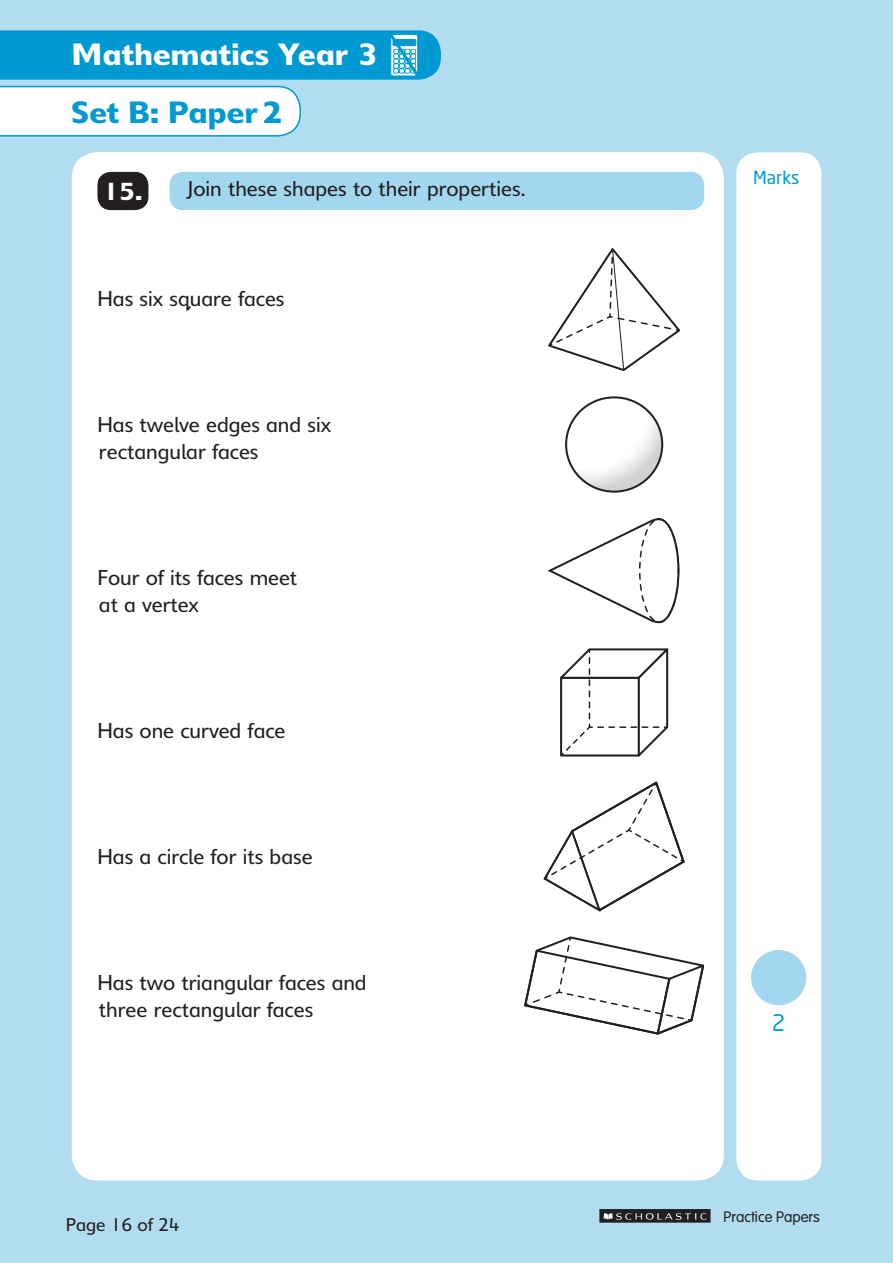
<style>
.page{position:relative;width:893px;height:1263px;background:#b2ddf1}
.page>*{position:absolute;margin:0;border:0;box-sizing:border-box;transform-origin:0 0}
.t1{font:600 30px "Delargo DT Infant";color:#fff}
.t2{font:600 30px "Delargo DT Infant";color:#0099d1}
.t3{font:22.5px "Neo Sans Std";color:#0099d1}
.t4{font:21px/27px "Delargo DT Infant";color:#231f20}
.t5{font:18px "Delargo DT Infant";color:#231f20}
.t6{font:18px "Neo Sans Std";color:#0099d1}
.t7{font:300 15px "VAG Rounded Std";color:#231f20}
.s1{font-weight:600;font-size:24px;color:#fff}
</style>
<div class="page">
<div style="left:736px;top:152px;width:85px;height:1028px;background:#fff;border-radius:21px"></div>
<div style="left:72px;top:152px;width:652px;height:1028px;background:#fff;border-radius:26px"></div>
<div style="left:599px;top:1209px;width:112px;height:13px;background:#231f20"></div>
<svg style="left:603px;top:1213px;width:103px;height:7px"></svg>
<svg style="left:0;top:30px;width:441px;height:107px"></svg>
<svg style="left:543px;top:781px;width:142px;height:131px"></svg>
<svg style="left:560px;top:648px;width:109px;height:109px"></svg>
<svg style="left:547px;top:518px;width:133px;height:106px"></svg>
<svg style="left:524px;top:936px;width:181px;height:99px"></svg>
<svg style="left:566px;top:397px;width:96px;height:95px"></svg>
<div style="left:565px;top:396px;width:98px;height:97px;border:2px solid #231f20;border-radius:50%"></div>
<svg style="left:548px;top:248px;width:132px;height:123px"></svg>
<div style="left:169px;top:172px;width:535px;height:38px;background:#a3d7ef;border-radius:14px"></div>
<div style="left:97px;top:172px;width:51px;height:38px;background:#231f20;border-radius:14px"></div>
<div style="left:751px;top:950px;width:55px;height:55px;background:#a3d7ef;border-radius:50%"></div>
<h1 class="t1" style="left:71px;top:36px;width:308px">Mathematics Year 3</h1>
<h1 class="t2" style="left:71px;top:93px;width:213px">Set B: Paper 2</h1>
<p class="t4" style="left:103px;top:175px;width:424px"><span class="s1">15.</span> Join these shapes to their properties.</p>
<p class="t4" style="left:97px;top:285px;width:189px">Has six square faces</p>
<p class="t4" style="left:97px;top:411px;width:235px">Has twelve edges and six rectangular faces</p>
<p class="t4" style="left:97px;top:564px;width:201px">Four of its faces meet at a vertex</p>
<p class="t4" style="left:97px;top:717px;width:189px">Has one curved face</p>
<p class="t4" style="left:97px;top:843px;width:217px">Has a circle for its base</p>
<p class="t4" style="left:97px;top:969px;width:271px">Has two triangular faces and three rectangular faces</p>
<p class="t6" style="left:753px;top:167px;width:48px">Marks</p>
<p class="t3" style="left:772px;top:1009px;width:15px">2</p>
<p class="t5" style="left:66px;top:1213px;width:115px">Page 16 of 24</p>
<p class="t7" style="left:723px;top:1208px;width:98px">Practice Papers</p>
</div>
